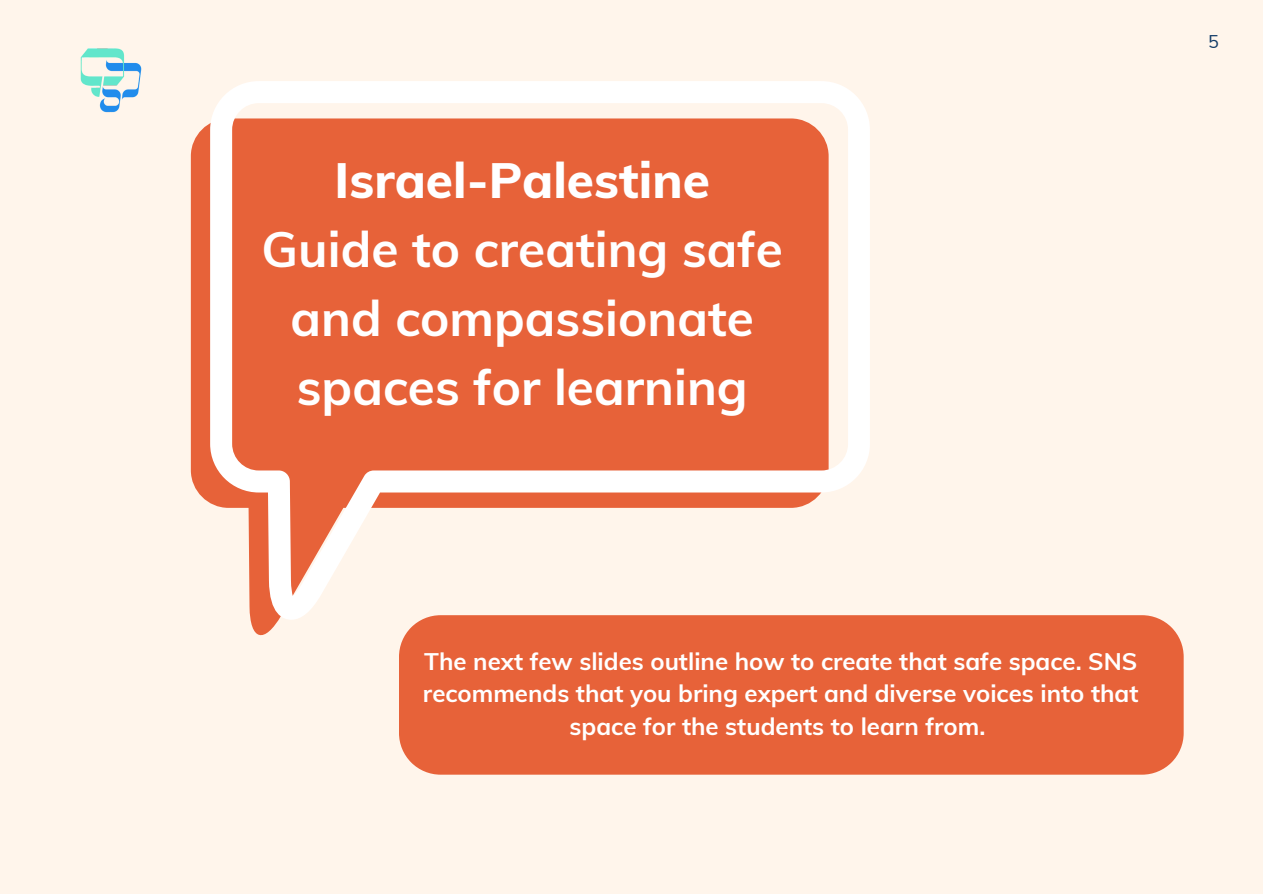
<style>
.page{position:relative;width:1263px;height:894px;background:#fff}
.page>*{position:absolute;margin:0;border:0;box-sizing:border-box;transform-origin:0 0}
.t1{font:700 49.5px/69px "Muli";color:#fff;text-align:center}
.t2{font:800 49.5px "Muli";color:#fff}
.t3{font:700 24px/32.5px "Muli";color:#fff;text-align:center}
.t4{font:18px "Muli";color:#123b67}
</style>
<div class="page">
<div style="left:0;top:0;width:1263px;height:893px;background:#fff5eb"></div>
<svg style="left:191px;top:123px;width:103px;height:513px;fill:#e76239"></svg>
<svg style="left:210px;top:81px;width:660px;height:538px;fill:#e76239"></svg>
<img style="left:80px;top:48px;width:62px;height:65px">
<div style="left:399px;top:615px;width:785px;height:159px;background:#e76239"></div>
<p class="t2" style="left:335px;top:148px;width:377px">Israel-Palestine</p>
<p class="t1" style="left:262px;top:214px;width:523px">Guide to creating safe and compassionate spaces for learning</p>
<p class="t4" style="left:1208px;top:30px;width:12px">5</p>
<p class="t3" style="left:423px;top:644px;width:717px">The next few slides outline how to create that safe space. SNS recommends that you bring expert and diverse voices into that space for the students to learn from.</p>
</div>
